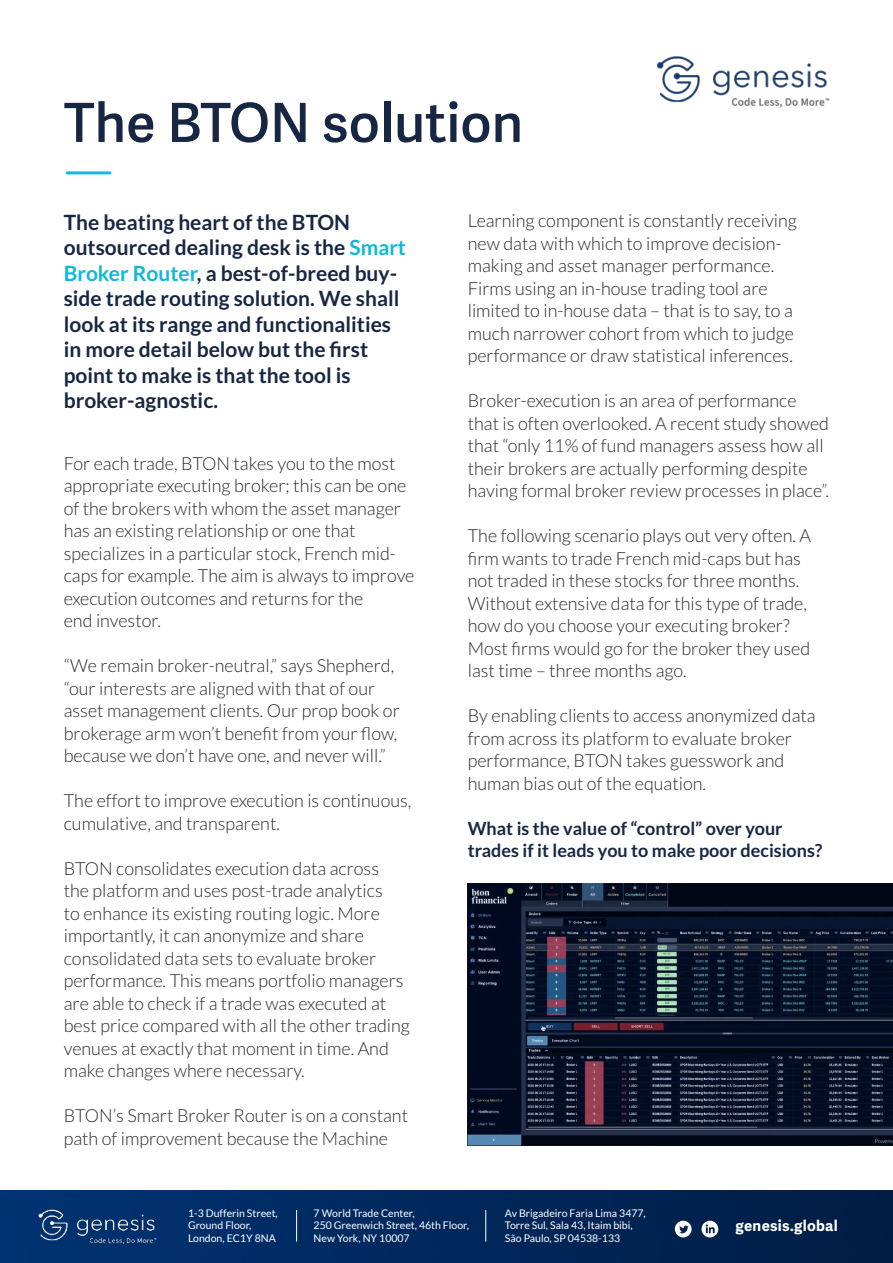
<style>
.page{position:relative;width:893px;height:1263px;background:#fff}
.page>*{position:absolute;margin:0;border:0;box-sizing:border-box;transform-origin:0 0}
.t1{font:600 54px "Adelle Sans";color:#172743}
.t2{font:700 21px/25.5px "Lato";color:#172743}
.t3{font:300 18px/22.5px "Lato";color:#292929}
.t4{font:700 18px/22.5px "Lato";color:#172743}
.t5{font:700 15px "Adelle Sans";letter-spacing:.02em;color:#fff}
.t6{font:10.5px/12.6px "Lato";color:#fff}
.s1{color:#0fb8db}
</style>
<div class="page">
<img style="left:0;top:1191px;width:893px;height:72px">
<img style="left:36px;top:1204px;width:122px;height:46px">
<hr style="left:296px;top:1210px;width:1px;height:31px;background:#fff">
<hr style="left:485px;top:1210px;width:1px;height:31px;background:#fff">
<svg style="left:675px;top:1221px;width:17px;height:16px"></svg>
<svg style="left:701px;top:1221px;width:17px;height:16px"></svg>
<img style="left:657px;top:56px;width:173px;height:52px">
<hr style="left:66px;top:171px;width:45px;height:3px;background:#11bade">
<svg style="left:468px;top:883px;width:425px;height:263px;background:#131c31"></svg>
<h1 class="t1" style="left:64px;top:101px;width:461px">The BTON solution</h1>
<p class="t2" style="left:64px;top:211px;width:344px">The beating heart of the BTON outsourced dealing desk is the <span class="s1">Smart<br>Broker Router</span>, a best-of-breed buy&shy;side trade routing solution. We shall look at its range and functionalities in more detail below but the first point to make is that the tool is broker-agnostic.</p>
<p class="t3" style="left:468px;top:210px;width:331px">Learning component is constantly receiving new data with which to improve decision&shy;making and asset manager performance.<br>Firms using an in-house trading tool are limited to in-house data – that is to say, to a much narrower cohort from which to judge performance or draw statistical inferences.</p>
<p class="t3" style="left:468px;top:390px;width:363px">Broker-execution is an area of performance that is often overlooked. A recent study showed that “only 11% of fund managers assess how all their brokers are actually performing despite having formal broker review processes in place”.</p>
<p class="t3" style="left:468px;top:525px;width:345px">The following scenario plays out very often. A firm wants to trade French mid-caps but has not traded in these stocks for three months.<br>Without extensive data for this type of trade, how do you choose your executing broker?<br>Most firms would go for the broker they used last time – three months ago.</p>
<p class="t3" style="left:468px;top:705px;width:349px">By enabling clients to access anonymized data from across its platform to evaluate broker performance, BTON takes guesswork and human bias out of the equation.</p>
<p class="t4" style="left:468px;top:818px;width:356px">What is the value of “control” over your trades if it leads you to make poor decisions?</p>
<p class="t3" style="left:64px;top:453px;width:352px">For each trade, BTON takes you to the most appropriate executing broker; this can be one of the brokers with whom the asset manager has an existing relationship or one that specializes in a particular stock, French mid&shy;caps for example. The aim is always to improve execution outcomes and returns for the<br>end investor.</p>
<p class="t3" style="left:64px;top:655px;width:338px">“We remain broker-neutral,” says Shepherd, “our interests are aligned with that of our asset management clients. Our prop book or brokerage arm won’t benefit from your flow, because we don’t have one, and never will.”</p>
<p class="t3" style="left:64px;top:790px;width:349px">The effort to improve execution is continuous, cumulative, and transparent.</p>
<p class="t3" style="left:64px;top:858px;width:348px">BTON consolidates execution data across<br>the platform and uses post-trade analytics<br>to enhance its existing routing logic. More importantly, it can anonymize and share consolidated data sets to evaluate broker performance. This means portfolio managers are able to check if a trade was executed at best price compared with all the other trading venues at exactly that moment in time. And make changes where necessary.</p>
<p class="t3" style="left:64px;top:1105px;width:346px">BTON’s Smart Broker Router is on a constant path of improvement because the Machine</p>
<p class="t6" style="left:188px;top:1207px;width:91px">1-3 Dufferin Street,<br>Ground Floor,<br>London, EC1Y 8NA</p>
<p class="t6" style="left:314px;top:1207px;width:157px">7 World Trade Center,<br>250 Greenwich Street, 46th Floor,<br>New York, NY 10007</p>
<p class="t6" style="left:505px;top:1207px;width:142px">Av Brigadeiro Faria Lima 3477,<br>Torre Sul, Sala 43, Itaim bibi,<br>São Paulo, SP 04538-133</p>
<p class="t5" style="left:736px;top:1219px;width:104px">genesis.global</p>
</div>
